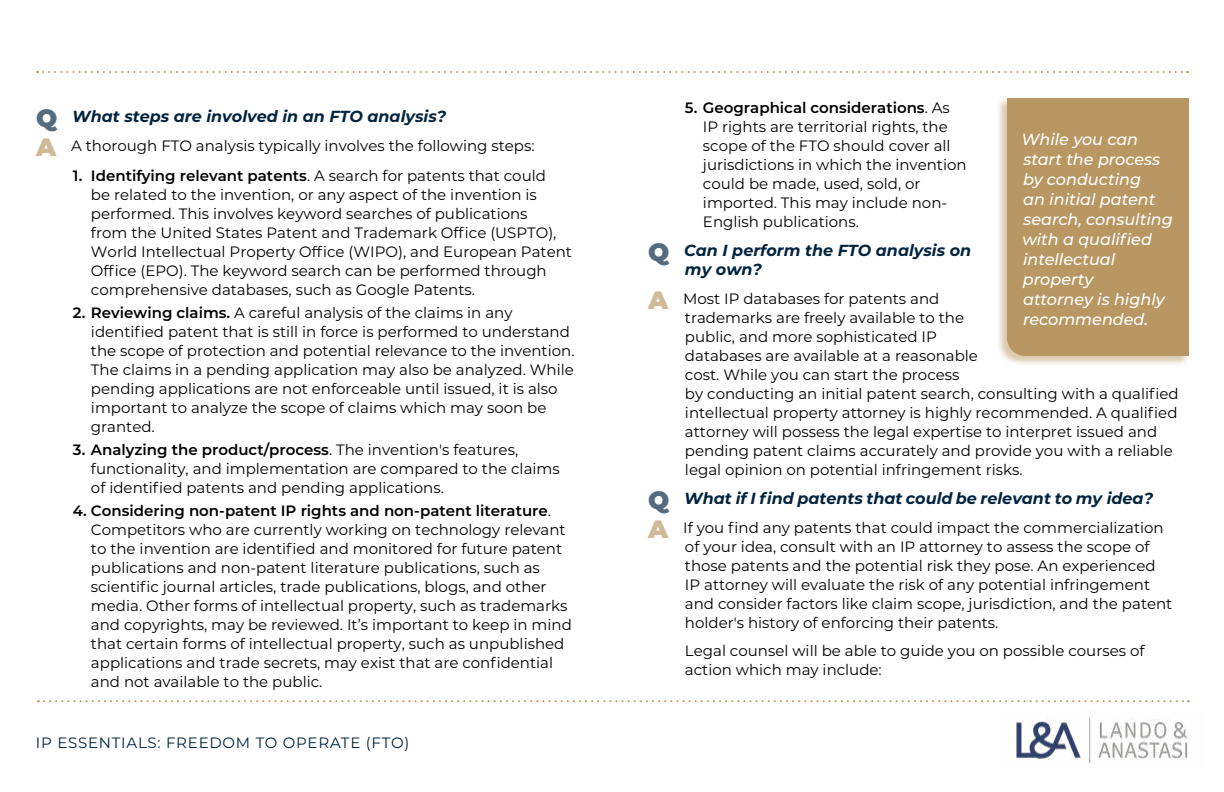
<style>
.page{position:relative;width:1224px;height:792px;background:#fff}
.page>*{position:absolute;margin:0;border:0;box-sizing:border-box;transform-origin:0 0}
.t1{font:italic 500 16px/20px "Montserrat";color:#fff}
.t2{font:italic 700 16px/19px "Montserrat";color:#00233e}
.t3{font:15px/19px "Montserrat";color:#000}
.t4{font:15px "Montserrat";letter-spacing:.05em;color:#00233e}
.s1{font-weight:900;font-style:normal;font-size:25px;color:#546c7e}
.s2{font-weight:900;font-size:25px;color:#d0b996}
.s3{font-weight:600}
</style>
<div class="page">
<svg style="left:38px;top:700px;width:1151px;height:2px"></svg>
<img style="left:1016px;top:716px;width:174px;height:49px">
<svg style="left:37px;top:71px;width:1151px;height:2px"></svg>
<div style="left:997px;top:98px;width:193px;height:269px;background:#b99763;opacity:.51"></div>
<div style="left:1007px;top:98px;width:182px;height:258px;background:#b99763"></div>
<p class="t2" style="left:36px;top:106px;width:412px"><span class="s1">Q</span> What steps are involved in an FTO analysis?</p>
<p class="t3" style="left:36px;top:136px;width:500px"><span class="s2">A</span> A thorough FTO analysis typically involves the following steps:</p>
<p class="t3" style="left:91px;top:166px;width:483px;text-indent:-18px"><span class="s3">1. Identifying relevant patents</span>. A search for patents that could<br>be related to the invention, or any aspect of the invention is performed. This involves keyword searches of publications<br>from the United States Patent and Trademark Office (USPTO), World Intellectual Property Office (WIPO), and European Patent Office (EPO). The keyword search can be performed through comprehensive databases, such as Google Patents.</p>
<p class="t3" style="left:91px;top:303px;width:485px;text-indent:-18px"><span class="s3">2. Reviewing claims.</span> A careful analysis of the claims in any identified patent that is still in force is performed to understand the scope of protection and potential relevance to the invention.<br>The claims in a pending application may also be analyzed. While pending applications are not enforceable until issued, it is also important to analyze the scope of claims which may soon be granted.</p>
<p class="t3" style="left:91px;top:440px;width:470px;text-indent:-18px"><span class="s3">3. Analyzing the product/process</span>. The invention's features, functionality, and implementation are compared to the claims of identified patents and pending applications.</p>
<p class="t3" style="left:91px;top:501px;width:482px;text-indent:-18px"><span class="s3">4. Considering non-patent IP rights and non-patent literature</span>.<br>Competitors who are currently working on technology relevant to the invention are identified and monitored for future patent publications and non-patent literature publications, such as scientific journal articles, trade publications, blogs, and other media. Other forms of intellectual property, such as trademarks and copyrights, may be reviewed. It’s important to keep in mind that certain forms of intellectual property, such as unpublished applications and trade secrets, may exist that are confidential and not available to the public.</p>
<p class="t4" style="left:36px;top:732px;width:375px">IP ESSENTIALS: FREEDOM TO OPERATE (FTO)</p>
<p class="t3" style="left:703px;top:97px;width:265px;text-indent:-18px"><span class="s3">5. Geographical considerations</span>. As<br>IP rights are territorial rights, the scope of the FTO should cover all jurisdictions in which the invention could be made, used, sold, or imported. This may include non-<br>English publications.</p>
<p class="t2" style="left:685px;top:240px;width:288px;text-indent:-37px"><span class="s1">Q</span> Can I perform the FTO analysis on my own?</p>
<p class="t3" style="left:685px;top:288px;width:495px;text-indent:-37px"><span class="s2">A</span> Most IP databases for patents and<br>trademarks are freely available to the<br>public, and more sophisticated IP<br>databases are available at a reasonable<br>cost. While you can start the process<br>by conducting an initial patent search, consulting with a qualified intellectual property attorney is highly recommended. A qualified attorney will possess the legal expertise to interpret issued and pending patent claims accurately and provide you with a reliable legal opinion on potential infringement risks.</p>
<p class="t2" style="left:648px;top:488px;width:507px"><span class="s1">Q</span> What if I find patents that could be relevant to my idea?</p>
<p class="t3" style="left:685px;top:517px;width:489px;text-indent:-37px"><span class="s2">A</span> If you find any patents that could impact the commercialization of your idea, consult with an IP attorney to assess the scope of those patents and the potential risk they pose. An experienced IP attorney will evaluate the risk of any potential infringement and consider factors like claim scope, jurisdiction, and the patent holder's history of enforcing their patents.</p>
<p class="t3" style="left:685px;top:640px;width:461px">Legal counsel will be able to guide you on possible courses of action which may include:</p>
<p class="t1" style="left:1021px;top:128px;width:153px">While you can start the process by conducting<br>an initial patent search, consulting with a qualified intellectual property<br>attorney is highly recommended.</p>
</div>
